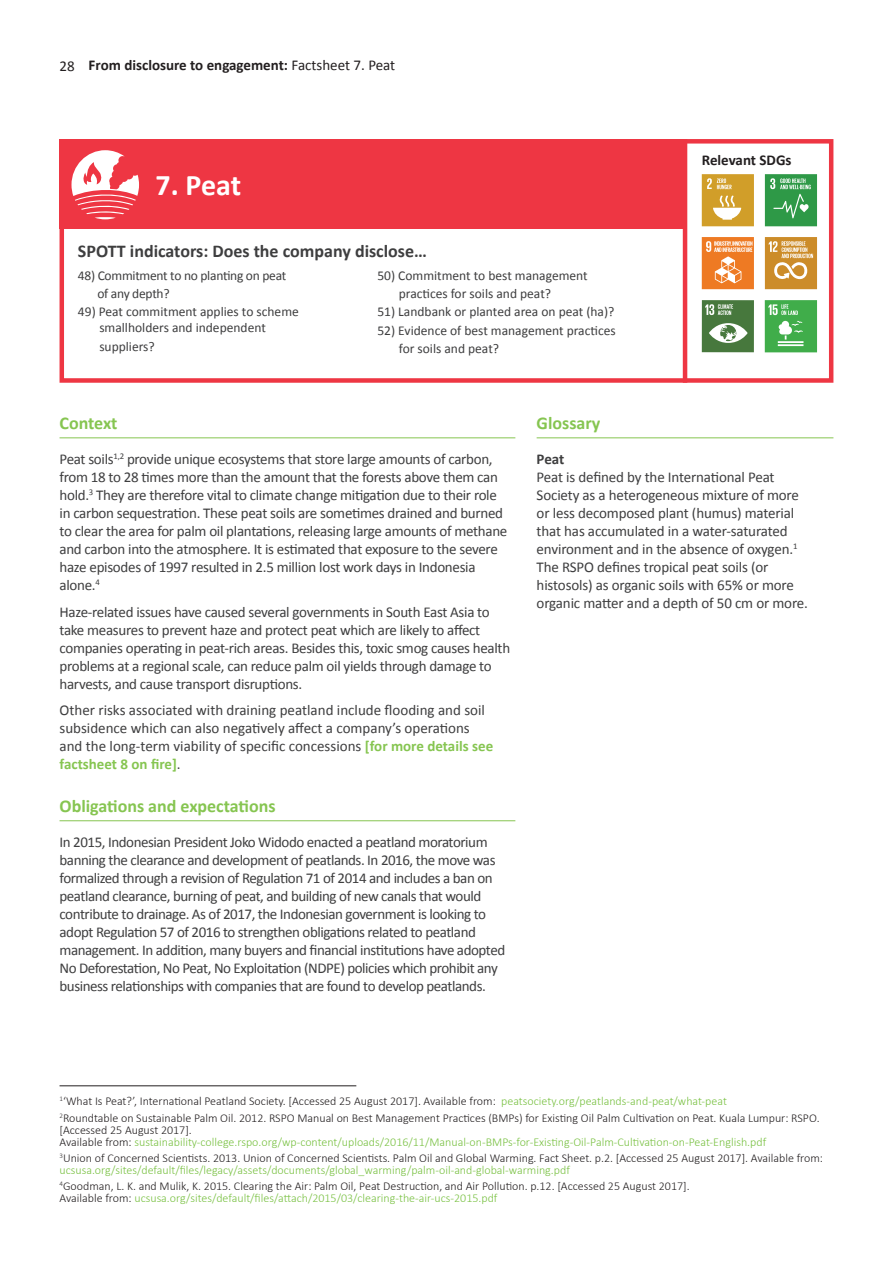
<style>
.page{position:relative;width:893px;height:1263px;background:#fff}
.page>*{position:absolute;margin:0;border:0;box-sizing:border-box;transform-origin:0 0}
.t1{font:700 30px "Calibri";color:#fff}
.t2{font:700 18px "Calibri";color:#86c551}
.t3{font:700 18px "Calibri";color:#3e3e3f}
.t4{font:15px/18px "Calibri";letter-spacing:-.02em;color:#3e3e3f}
.t5{font:15px/18px "Calibri";color:#3e3e3f}
.t6{font:700 15px "Calibri";color:#231f20}
.t7{font:700 15px "Calibri";color:#3e3e3f}
.t8{font:15px "Calibri";color:#231f20}
.t9{font:13.5px/18.3px "Calibri";color:#3e3e3f}
.t10{font:13.5px/18.3px "Calibri";letter-spacing:-.02em;color:#3e3e3f}
.t11{font:300 12px/12px "Calibri";color:#231f20}
.t12{font:300 12px/12px "Calibri";color:#79c142}
.s1{font-weight:400}
.s2{font-weight:700;color:#86c551}
.s3{color:#79c142}
.s4{color:#231f20}
</style>
<div class="page">
<div style="left:60px;top:139px;width:773px;height:244px;border:4px solid #ee3643"></div>
<div style="left:60px;top:139px;width:625px;height:90px;background:#ee3643"></div>
<hr style="left:60px;top:437px;width:455px;height:1px;background:#86c551">
<hr style="left:60px;top:820px;width:455px;height:1px;background:#86c551">
<hr style="left:537px;top:437px;width:296px;height:1px;background:#86c551">
<hr style="left:60px;top:1085px;width:296px;height:1px;background:#231f20">
<svg style="left:702px;top:300px;width:52px;height:52px;background:#6b9263"></svg>
<svg style="left:765px;top:300px;width:52px;height:52px;background:#5ab862"></svg>
<hr style="left:683px;top:139px;width:4px;height:244px;background:#ee3643">
<svg style="left:71px;top:150px;width:68px;height:69px"></svg>
<svg style="left:702px;top:174px;width:52px;height:52px;background:#d8ac49"></svg>
<svg style="left:765px;top:174px;width:52px;height:52px;background:#46a45c"></svg>
<svg style="left:702px;top:237px;width:52px;height:52px;background:#f1934c"></svg>
<svg style="left:765px;top:237px;width:52px;height:52px;background:#d5a151"></svg>
<p class="t8" style="left:60px;top:56px;width:17px">28</p>
<p class="t6" style="left:89px;top:56px;width:308px">From disclosure to engagement: <span class="s1">Factsheet 7. Peat</span></p>
<h1 class="t1" style="left:156px;top:166px;width:87px">7. Peat</h1>
<p class="t3" style="left:78px;top:239px;width:350px">SPOTT indicators: Does the company disclose…</p>
<p class="t10" style="left:97px;top:266px;width:190px;text-indent:-19px">48) Commitment to no planting on peat of any depth?</p>
<p class="t9" style="left:99px;top:304px;width:201px;line-height:16.2px;text-indent:-21px">49) Peat commitment applies to scheme smallholders and independent</p>
<p class="t9" style="left:99px;top:337px;width:57px">suppliers?</p>
<p class="t9" style="left:399px;top:266px;width:190px;text-indent:-21px">50) Commitment to best management practices for soils and peat?</p>
<p class="t9" style="left:377px;top:303px;width:238px">51) Landbank or planted area on peat (ha)?</p>
<p class="t9" style="left:399px;top:321px;width:218px;text-indent:-21px">52) Evidence of best management practices for soils and peat?</p>
<p class="t6" style="left:702px;top:150px;width:91px">Relevant SDGs</p>
<p class="t2" style="left:60px;top:411px;width:60px">Context</p>
<p class="t4" style="left:60px;top:450px;width:449px">Peat soils<sup>1,2</sup> provide unique ecosystems that store large amounts of carbon, from 18 to 28 times more than the amount that the forests above them can hold.<sup>3</sup> They are therefore vital to climate change mitigation due to their role in carbon sequestration. These peat soils are sometimes drained and burned to clear the area for palm oil plantations, releasing large amounts of methane and carbon into the atmosphere. It is estimated that exposure to the severe haze episodes of 1997 resulted in 2.5 million lost work days in Indonesia alone.<sup>4</sup></p>
<p class="t4" style="left:60px;top:603px;width:452px">Haze-related issues have caused several governments in South East Asia to take measures to prevent haze and protect peat which are likely to affect companies operating in peat-rich areas. Besides this, toxic smog causes health problems at a regional scale, can reduce palm oil yields through damage to harvests, and cause transport disruptions.</p>
<p class="t5" style="left:60px;top:701px;width:435px">Other risks associated with draining peatland include flooding and soil subsidence which can also negatively affect a company’s operations and the long-term viability of specific concessions <span class="s2">[for more details see factsheet 8 on fire]</span>.</p>
<p class="t2" style="left:60px;top:794px;width:218px">Obligations and expectations</p>
<p class="t4" style="left:60px;top:833px;width:447px">In 2015, Indonesian President Joko Widodo enacted a peatland moratorium banning the clearance and development of peatlands. In 2016, the move was formalized through a revision of Regulation 71 of 2014 and includes a ban on peatland clearance, burning of peat, and building of new canals that would contribute to drainage. As of 2017, the Indonesian government is looking to adopt Regulation 57 of 2016 to strengthen obligations related to peatland management. In addition, many buyers and financial institutions have adopted No Deforestation, No Peat, No Exploitation (NDPE) policies which prohibit any business relationships with companies that are found to develop peatlands.</p>
<p class="t2" style="left:537px;top:411px;width:65px">Glossary</p>
<p class="t7" style="left:537px;top:449px;width:29px">Peat</p>
<p class="t4" style="left:537px;top:468px;width:273px">Peat is defined by the International Peat Society as a heterogeneous mixture of more or less decomposed plant (humus) material that has accumulated in a water-saturated environment and in the absence of oxygen.<sup>1<br></sup>The RSPO defines tropical peat soils (or histosols) as organic soils with 65% or more organic matter and a depth of 50 cm or more.</p>
<p class="t11" style="left:60px;top:1093px;width:762px;line-height:16.2px"><sup>1</sup>‘What Is Peat?’, International Peatland Society. [Accessed 25 August 2017]. Available from: <span class="s3">peatsociety.org/peatlands-and-peat/what-peat<br></span><sup>2</sup>Roundtable on Sustainable Palm Oil. 2012. RSPO Manual on Best Management Practices (BMPs) for Existing Oil Palm Cultivation on Peat. Kuala Lumpur: RSPO.</p>
<p class="t12" style="left:60px;top:1123px;width:708px"><span class="s4">[Accessed 25 August 2017].<br>Available from:</span> sustainability-college.rspo.org/wp-content/uploads/2016/11/Manual-on-BMPs-for-Existing-Oil-Palm-Cultivation-on-Peat-English.pdf</p>
<p class="t11" style="left:60px;top:1151px;width:765px"><sup>3</sup>Union of Concerned Scientists. 2013. Union of Concerned Scientists. Palm Oil and Global Warming. Fact Sheet. p.2. [Accessed 25 August 2017]. Available from: <span class="s3">ucsusa.org/sites/default/files/legacy/assets/documents/global_warming/palm-oil-and-global-warming.pdf</span></p>
<p class="t11" style="left:60px;top:1179px;width:632px"><sup>4</sup>Goodman, L. K. and Mulik, K. 2015. Clearing the Air: Palm Oil, Peat Destruction, and Air Pollution. p.12. [Accessed 25 August 2017].<br>Available from: <span class="s3">ucsusa.org/sites/default/files/attach/2015/03/clearing-the-air-ucs-2015.pdf</span></p>
</div>
